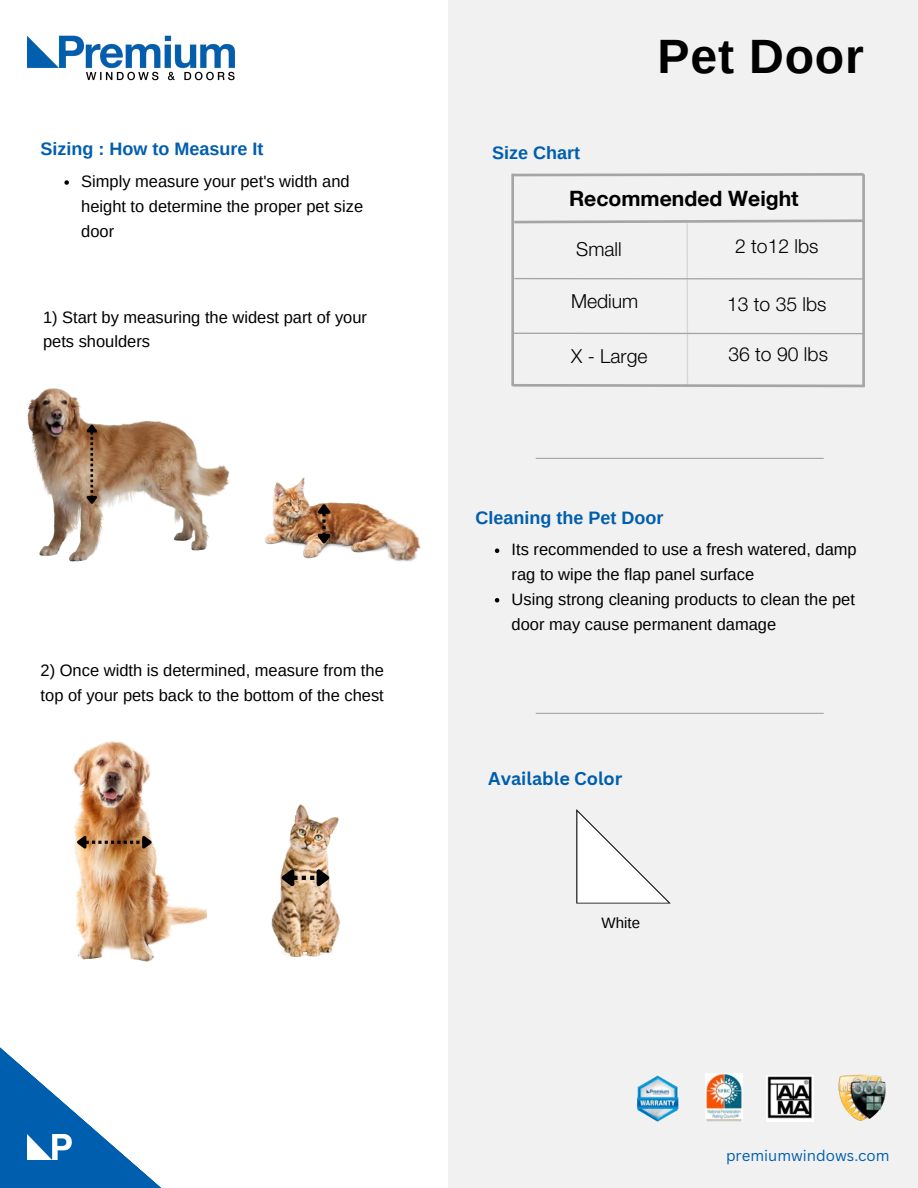
<style>
.page{position:relative;width:918px;height:1188px;background:#fff}
.page>*{position:absolute;margin:0;border:0;box-sizing:border-box;transform-origin:0 0}
.t1{font:700 48.15px "Arimo";letter-spacing:.015em;color:#000}
.t2{font:700 21.15px "Helvetica Neue";color:#000}
.t3{font:300 19.35px "Helvetica Neue LT Pro";color:#000}
.t4{font:700 18px "Arimo";color:#005eae}
.t5{font:700 18px "Canva Sans";color:#005eae}
.t6{font:16.5px/24.8px "Arimo";color:#000}
.t7{font:15px "Canva Sans";color:#005eae}
.t8{font:15px "Arimo";color:#000}
</style>
<div class="page">
<div style="left:449px;top:0;width:469px;height:1188px;background:#f1f1f1"></div>
<svg style="left:0;top:1047px;width:161px;height:141px"></svg>
<img style="left:28px;top:1134px;width:44px;height:25px">
<img style="left:27px;top:35px;width:208px;height:46px">
<img style="left:705px;top:1073px;width:37px;height:48px">
<img style="left:838px;top:1075px;width:48px;height:46px">
<img style="left:767px;top:1076px;width:46px;height:46px">
<img style="left:637px;top:1076px;width:42px;height:46px">
<img style="left:28px;top:388px;width:202px;height:174px">
<svg style="left:83px;top:421px;width:16px;height:86px"></svg>
<img style="left:264px;top:477px;width:157px;height:85px">
<svg style="left:313px;top:500px;width:20px;height:47px"></svg>
<img style="left:73px;top:742px;width:133px;height:220px">
<svg style="left:73px;top:833px;width:82px;height:20px"></svg>
<img style="left:272px;top:804px;width:67px;height:152px">
<svg style="left:277px;top:866px;width:57px;height:27px"></svg>
<hr style="left:536px;top:713px;width:288px;height:1px;background:#a5a4a6">
<svg style="left:576px;top:809px;width:95px;height:95px"></svg>
<hr style="left:511px;top:174px;width:3px;height:212px;background:#a5a4a6">
<svg style="left:514px;top:219px;width:348px;height:6px"></svg>
<hr style="left:687px;top:223px;width:1px;height:164px;background:#d6d6d6">
<svg style="left:511px;top:173px;width:353px;height:5px"></svg>
<hr style="left:514px;top:333px;width:350px;height:1px;background:#a5a4a6">
<hr style="left:862px;top:174px;width:3px;height:211px;background:#a5a4a6">
<svg style="left:511px;top:383px;width:354px;height:5px"></svg>
<hr style="left:514px;top:278px;width:350px;height:2px;background:#a5a4a6">
<hr style="left:536px;top:458px;width:288px;height:1px;background:#a5a4a6">
<svg style="left:64px;top:180px;width:5px;height:5px"></svg>
<svg style="left:495px;top:549px;width:4px;height:4px"></svg>
<svg style="left:495px;top:598px;width:4px;height:5px"></svg>
<p class="t4" style="left:41px;top:139px;width:224px">Sizing : How to Measure It</p>
<p class="t6" style="left:81px;top:169px;width:283px">Simply measure your pet's width and height to determine the proper pet size door</p>
<p class="t6" style="left:43px;top:304px;width:326px">1) Start by measuring the widest part of your pets shoulders</p>
<p class="t6" style="left:41px;top:658px;width:345px">2) Once width is determined, measure from the top of your pets back to the bottom of the chest</p>
<p class="t4" style="left:492px;top:143px;width:89px">Size Chart</p>
<p class="t1" style="left:658px;top:29px;width:208px">Pet Door</p>
<p class="t2" style="left:569px;top:185px;width:231px">Recommended Weight</p>
<p class="t3" style="left:576px;top:242px;width:47px">Small</p>
<p class="t3" style="left:571px;top:294px;width:69px">Medium</p>
<p class="t3" style="left:735px;top:240px;width:85px">2 to12 lbs</p>
<p class="t3" style="left:727px;top:297px;width:101px">13 to 35 lbs</p>
<p class="t3" style="left:728px;top:348px;width:101px">36 to 90 lbs</p>
<p class="t3" style="left:571px;top:349px;width:78px">X - Large</p>
<p class="t4" style="left:476px;top:508px;width:189px">Cleaning the Pet Door</p>
<p class="t6" style="left:512px;top:537px;width:347px">Its recommended to use a fresh watered, damp rag to wipe the flap panel surface</p>
<p class="t6" style="left:512px;top:587px;width:345px">Using strong cleaning products to clean the pet door may cause permanent damage</p>
<p class="t5" style="left:488px;top:766px;width:136px">Available Color</p>
<p class="t8" style="left:602px;top:914px;width:40px">White</p>
<p class="t7" style="left:726px;top:1145px;width:165px">premiumwindows.com</p>
</div>
